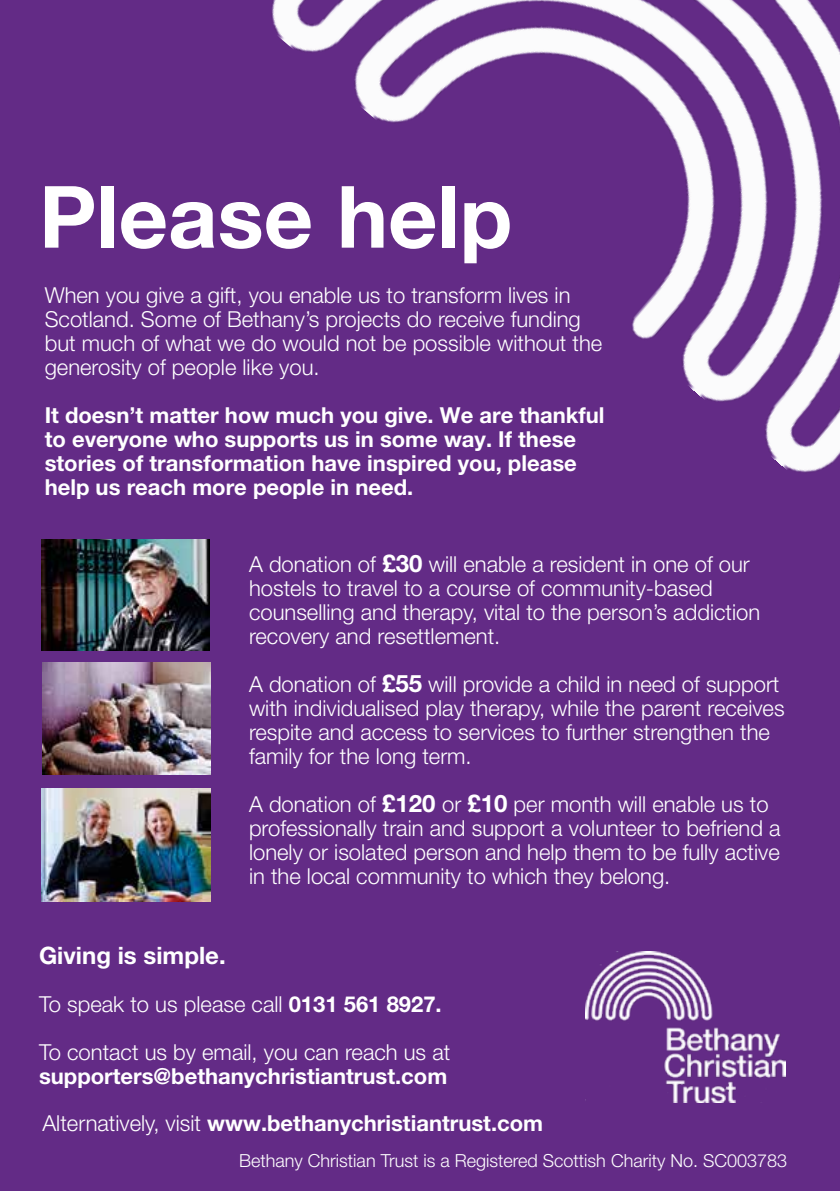
<style>
.page{position:relative;width:840px;height:1191px;background:#fff}
.page>*{position:absolute;margin:0;border:0;box-sizing:border-box;transform-origin:0 0}
.t1{font:700 86px "Helvetica Neue LT Pro";color:#fff}
.t2{font:700 24px "Helvetica Neue LT Pro";color:#fff}
.t3{font:300 22px/24px "Helvetica Neue LT Pro";color:#fff}
.t4{font:700 22px/24px "Helvetica Neue LT Pro";color:#fff}
.t5{font:300 18px "Helvetica Neue LT Pro";color:#fff}
.s1{font-weight:700;font-size:24px}
.s2{font-weight:700}
.s3{font-weight:300}
</style>
<div class="page">
<div style="left:0;top:0;width:839px;height:1191px;background:#632b86"></div>
<img style="left:42px;top:539px;width:168px;height:111px">
<img style="left:42px;top:662px;width:168px;height:113px">
<img style="left:41px;top:789px;width:169px;height:112px">
<img style="left:272px;top:0;width:567px;height:473px">
<img style="left:585px;top:951px;width:200px;height:151px">
<h1 class="t1" style="left:39px;top:164px;width:474px">Please help</h1>
<p class="t3" style="left:45px;top:283px;width:559px">When you give a gift, you enable us to transform lives in Scotland. Some of Bethany’s projects do receive funding but much of what we do would not be possible without the generosity of people like you.</p>
<p class="t4" style="left:45px;top:403px;width:561px">It doesn’t matter how much you give. We are thankful to everyone who supports us in some way. If these stories of transformation have inspired you, please help us reach more people in need.</p>
<p class="t3" style="left:249px;top:551px;width:512px">A donation of <span class="s1">£30</span> will enable a resident in one of our hostels to travel to a course of community-based counselling and therapy, vital to the person’s addiction recovery and resettlement.</p>
<p class="t3" style="left:249px;top:671px;width:537px">A donation of <span class="s1">£55</span> will provide a child in need of support with individualised play therapy, while the parent receives respite and access to services to further strengthen the family for the long term.</p>
<p class="t3" style="left:249px;top:791px;width:532px">A donation of <span class="s1">£120</span> or <span class="s1">£10</span> per month will enable us to professionally train and support a volunteer to befriend a lonely or isolated person and help them to be fully active in the local community to which they belong.</p>
<p class="t2" style="left:39px;top:940px;width:188px">Giving is simple.</p>
<p class="t3" style="left:39px;top:979px;width:412px;line-height:48px">To speak to us please call <span class="s2">0131 561 8927.<br></span>To contact us by email, you can reach us at</p>
<p class="t4" style="left:39px;top:1052px;width:505px;line-height:46.4px">supporters@bethanychristiantrust.com<br><span class="s3">Alternatively, visit</span> www.bethanychristiantrust.com</p>
<p class="t5" style="left:239px;top:1150px;width:549px">Bethany Christian Trust is a Registered Scottish Charity No. SC003783</p>
</div>
